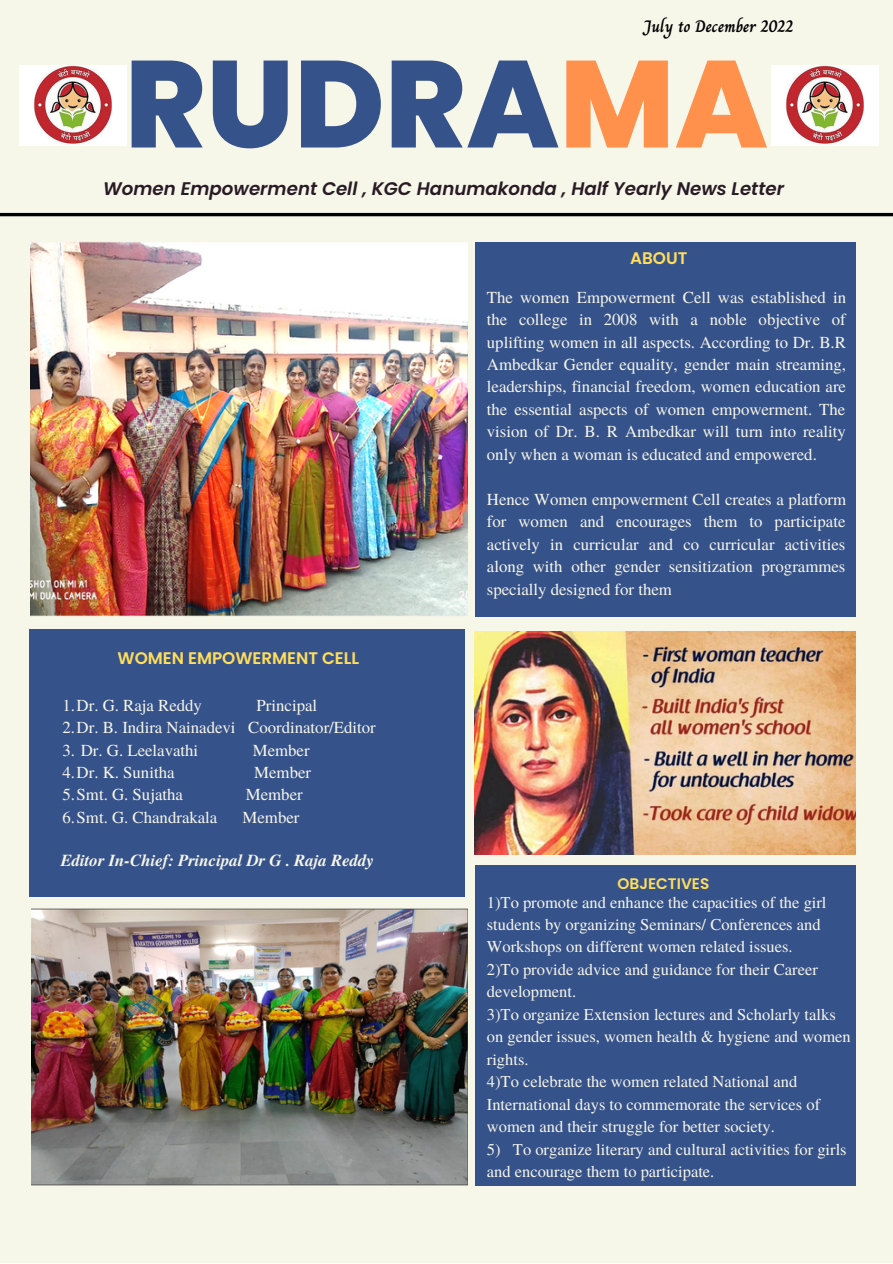
<style>
.page{position:relative;width:893px;height:1264px;background:#fff}
.page>*{position:absolute;margin:0;border:0;box-sizing:border-box;transform-origin:0 0}
.t1{font:800 123.3px "Poppins";color:#36528b}
.t2{font:italic 600 18.3px "Poppins";color:#291b25}
.t3{font:16.8px/22.5px "Te X Gyre Termes";color:#f6f6e9;text-align:justify}
.t4{font:italic 700 16.8px "Te X Gyre Termes";color:#f6f6e9}
.t5{font:600 16.8px "Poppins";color:#ffde59}
.t6{font:700 16.8px "Charm";color:#000}
.t7{font:16.5px/22.5px "Te X Gyre Termes";color:#f6f6e9}
.t8{font:600 15.3px "Poppins";color:#ffde59}
.s1{color:#ff914d}
</style>
<div class="page">
<div style="left:0;top:0;width:892px;height:1262px;background:#f6f6e9"></div>
<div style="left:29px;top:629px;width:435px;height:267px;background:#36528b"></div>
<img style="left:31px;top:242px;width:436px;height:374px">
<div style="left:475px;top:865px;width:380px;height:320px;background:#36528b"></div>
<div style="left:475px;top:242px;width:380px;height:374px;background:#36528b"></div>
<img style="left:475px;top:631px;width:380px;height:224px">
<img style="left:31px;top:908px;width:436px;height:277px">
<hr style="left:0;top:213px;width:892px;height:3px;background:#000">
<img style="left:20px;top:65px;width:107px;height:80px">
<img style="left:771px;top:65px;width:107px;height:80px">
<p class="t6" style="left:643px;top:13px;width:151px">July to December 2022</p>
<h1 class="t1" style="left:125px;top:18px;width:644px">RUDRA<span class="s1">MA</span></h1>
<p class="t2" style="left:103px;top:176px;width:682px">Women Empowerment Cell , KGC Hanumakonda , Half Yearly News Letter</p>
<p class="t5" style="left:117px;top:646px;width:243px">WOMEN EMPOWERMENT CELL</p>
<p class="t3" style="left:62px;top:692px;width:315px;text-indent:194px">Principal<br>2.Dr. B. Indira Nainadevi Coordinator/Editor</p>
<p class="t3" style="left:62px;top:737px;width:137px">3. Dr. G. Leelavathi</p>
<p class="t3" style="left:253px;top:737px;width:58px">Member</p>
<p class="t3" style="left:62px;top:760px;width:114px">4.Dr. K. Sunitha</p>
<p class="t3" style="left:254px;top:760px;width:58px">Member</p>
<p class="t3" style="left:62px;top:782px;width:122px">5.Smt. G. Sujatha</p>
<p class="t3" style="left:246px;top:782px;width:58px">Member</p>
<p class="t3" style="left:62px;top:805px;width:156px">6.Smt. G. Chandrakala</p>
<p class="t3" style="left:242px;top:805px;width:58px">Member</p>
<p class="t4" style="left:61px;top:847px;width:315px">Editor In-Chief: Principal Dr G . Raja Reddy</p>
<p class="t3" style="left:62px;top:692px;width:141px">1.Dr. G. Raja Reddy</p>
<p class="t5" style="left:630px;top:247px;width:59px">ABOUT</p>
<p class="t3" style="left:487px;top:285px;width:361px">The women Empowerment Cell was established in the college in 2008 with a noble objective of uplifting women in all aspects. According to Dr. B.R Ambedkar Gender equality, gender main streaming, leaderships, financial freedom, women education are the essential aspects of women empowerment. The vision of Dr. B. R Ambedkar will turn into reality only when a woman is educated and empowered.</p>
<p class="t3" style="left:487px;top:487px;width:361px">Hence Women empowerment Cell creates a platform for women and encourages them to participate actively in curricular and co curricular activities along with other gender sensitization programmes specially designed for them</p>
<p class="t8" style="left:617px;top:873px;width:93px">OBJECTIVES</p>
<p class="t7" style="left:487px;top:889px;width:365px">1)To promote and enhance the capacities of the girl students by organizing Seminars/ Conferences and Workshops on different women related issues.<br>2)To provide advice and guidance for their Career development.<br>3)To organize Extension lectures and Scholarly talks on gender issues, women health &amp; hygiene and women rights.<br>4)To celebrate the women related National and International days to commemorate the services of women and their struggle for better society.</p>
<p class="t7" style="left:487px;top:1137px;width:361px">5) To organize literary and cultural activities for girls and encourage them to participate.</p>
</div>
